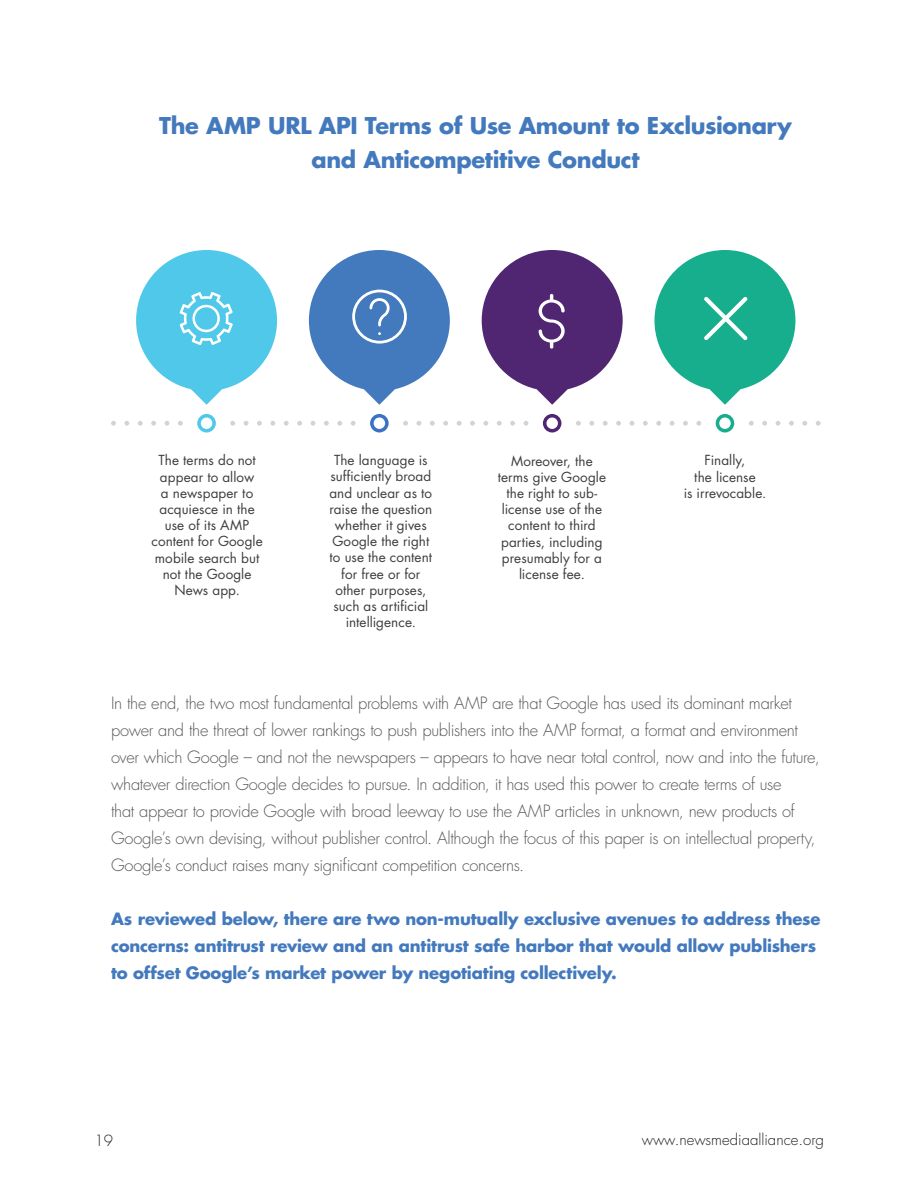
<style>
.page{position:relative;width:918px;height:1188px;background:#fff}
.page>*{position:absolute;margin:0;border:0;box-sizing:border-box;transform-origin:0 0}
.t1{font:700 22.5px/34.5px "Futura Std";letter-spacing:-.015em;color:#4379bd;text-align:center}
.t2{font:300 16.5px/27px "Futura Std";letter-spacing:-.02em;color:#57585a}
.t3{font:700 16.5px/27px "Futura Std";letter-spacing:-.01em;color:#4379bd}
.t4{font:300 15px "Futura";color:#231f20}
.t5{font:300 15px "Futura Std";color:#231f20}
.t6{font:13.5px/16.2px "Futura Std";letter-spacing:.005em;color:#3e3e3f;text-align:center}
</style>
<div class="page">
<svg style="left:136px;top:250px;width:141px;height:155px"></svg>
<svg style="left:197px;top:414px;width:19px;height:19px"></svg>
<div style="left:201px;top:418px;width:11px;height:11px;background:#fff;border-radius:50%"></div>
<svg style="left:370px;top:414px;width:19px;height:19px"></svg>
<div style="left:374px;top:418px;width:11px;height:11px;background:#fff;border-radius:50%"></div>
<svg style="left:543px;top:414px;width:18px;height:19px"></svg>
<div style="left:546px;top:418px;width:12px;height:11px;background:#fff;border-radius:50%"></div>
<svg style="left:716px;top:414px;width:18px;height:19px"></svg>
<div style="left:719px;top:418px;width:12px;height:11px;background:#fff;border-radius:50%"></div>
<svg style="left:230px;top:421px;width:5px;height:5px"></svg>
<svg style="left:244px;top:421px;width:5px;height:5px"></svg>
<svg style="left:257px;top:421px;width:5px;height:5px"></svg>
<svg style="left:270px;top:421px;width:5px;height:5px"></svg>
<svg style="left:284px;top:421px;width:5px;height:5px"></svg>
<svg style="left:297px;top:421px;width:5px;height:5px"></svg>
<svg style="left:311px;top:421px;width:4px;height:5px"></svg>
<svg style="left:324px;top:421px;width:5px;height:5px"></svg>
<svg style="left:337px;top:421px;width:5px;height:5px"></svg>
<svg style="left:351px;top:421px;width:5px;height:5px"></svg>
<svg style="left:403px;top:421px;width:5px;height:5px"></svg>
<svg style="left:417px;top:421px;width:4px;height:5px"></svg>
<svg style="left:430px;top:421px;width:5px;height:5px"></svg>
<svg style="left:443px;top:421px;width:5px;height:5px"></svg>
<svg style="left:457px;top:421px;width:5px;height:5px"></svg>
<svg style="left:470px;top:421px;width:5px;height:5px"></svg>
<svg style="left:483px;top:421px;width:5px;height:5px"></svg>
<svg style="left:497px;top:421px;width:5px;height:5px"></svg>
<svg style="left:510px;top:421px;width:5px;height:5px"></svg>
<svg style="left:524px;top:421px;width:4px;height:5px"></svg>
<svg style="left:111px;top:421px;width:5px;height:5px"></svg>
<svg style="left:124px;top:421px;width:5px;height:5px"></svg>
<svg style="left:138px;top:421px;width:5px;height:5px"></svg>
<svg style="left:151px;top:421px;width:5px;height:5px"></svg>
<svg style="left:165px;top:421px;width:4px;height:5px"></svg>
<svg style="left:178px;top:421px;width:5px;height:5px"></svg>
<svg style="left:576px;top:421px;width:5px;height:5px"></svg>
<svg style="left:589px;top:421px;width:5px;height:5px"></svg>
<svg style="left:603px;top:421px;width:5px;height:5px"></svg>
<svg style="left:616px;top:421px;width:5px;height:5px"></svg>
<svg style="left:630px;top:421px;width:4px;height:5px"></svg>
<svg style="left:643px;top:421px;width:5px;height:5px"></svg>
<svg style="left:656px;top:421px;width:5px;height:5px"></svg>
<svg style="left:670px;top:421px;width:5px;height:5px"></svg>
<svg style="left:683px;top:421px;width:5px;height:5px"></svg>
<svg style="left:696px;top:421px;width:5px;height:5px"></svg>
<svg style="left:749px;top:421px;width:5px;height:5px"></svg>
<svg style="left:762px;top:421px;width:5px;height:5px"></svg>
<svg style="left:776px;top:421px;width:4px;height:5px"></svg>
<svg style="left:789px;top:421px;width:5px;height:5px"></svg>
<svg style="left:802px;top:421px;width:5px;height:5px"></svg>
<svg style="left:816px;top:421px;width:5px;height:5px"></svg>
<svg style="left:482px;top:250px;width:141px;height:155px"></svg>
<svg style="left:309px;top:250px;width:141px;height:155px"></svg>
<svg style="left:655px;top:250px;width:140px;height:155px"></svg>
<h1 class="t1" style="left:159px;top:108px;width:634px">The AMP URL API Terms of Use Amount to Exclusionary and Anticompetitive Conduct</h1>
<p class="t6" style="left:152px;top:452px;width:113px">The terms do not appear to allow<br>a newspaper to acquiesce in the use of its AMP content for Google mobile search but not the Google<br>News app.</p>
<p class="t6" style="left:329px;top:452px;width:104px">The language is sufficiently broad and unclear as to raise the question whether it gives<br>Google the right to use the content for free or for other purposes, such as artificial intelligence.</p>
<p class="t6" style="left:684px;top:453px;width:84px">Finally,<br>the license<br>is irrevocable.</p>
<p class="t6" style="left:498px;top:453px;width:110px">Moreover, the terms give Google the right to sub&shy;license use of the content to third parties, including presumably for a license fee.</p>
<p class="t2" style="left:111px;top:690px;width:710px">In the end, the two most fundamental problems with AMP are that Google has used its dominant market power and the threat of lower rankings to push publishers into the AMP format, a format and environment over which Google – and not the newspapers – appears to have near total control, now and into the future, whatever direction Google decides to pursue. In addition, it has used this power to create terms of use<br>that appear to provide Google with broad leeway to use the AMP articles in unknown, new products of Google’s own devising, without publisher control. Although the focus of this paper is on intellectual property, Google’s conduct raises many significant competition concerns.</p>
<p class="t3" style="left:111px;top:905px;width:711px">As reviewed below, there are two non-mutually exclusive avenues to address these concerns: antitrust review and an antitrust safe harbor that would allow publishers to offset Google’s market power by negotiating collectively.</p>
<p class="t5" style="left:94px;top:1132px;width:20px">19</p>
<p class="t4" style="left:642px;top:1130px;width:184px">www.newsmediaalliance.org</p>
</div>
